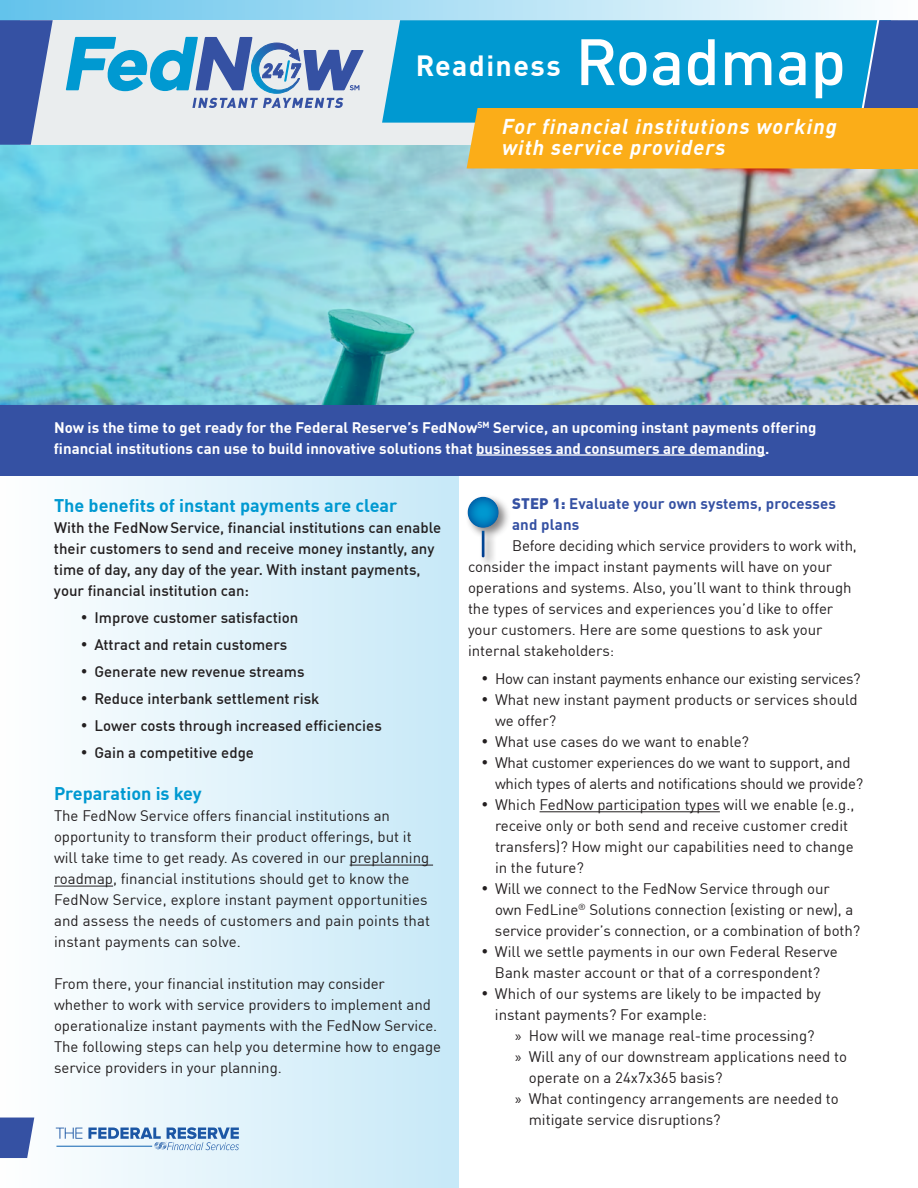
<style>
.page{position:relative;width:918px;height:1188px;background:#fff}
.page>*{position:absolute;margin:0;border:0;box-sizing:border-box;transform-origin:0 0}
.t1{font:500 64.35px "DINOT";color:#fff}
.t2{font:700 28.65px "DINOT";letter-spacing:.05em;color:#fff}
.List_Paragraph{font:italic 700 21px/21px "DINOT";letter-spacing:.05em;color:#fff}
.t3{font:700 18px "DINOT";color:#0099d1}
.t4{font:15px/21px "DINOT";color:#231f20}
.t5{font:500 15px/21px "DINOT";color:#231f20}
.t6{font:700 15px/21px "DINOT";color:#fff}
.t7{font:15px "DINOT";letter-spacing:-.02em;color:#231f20}
.t8{font:700 15px/21px "DINOT";letter-spacing:.01em;color:#3551a3}
.s1{font-weight:900}
.s2{font-family:"Myriad Pro"}
</style>
<div class="page">
<img style="left:0;top:0;width:918px;height:405px">
<div style="left:0;top:475px;width:459px;height:713px;background:linear-gradient(to right,#fefefe,#c7e9f8)"></div>
<div style="left:20px;top:20px;width:878px;height:125px;background:#eaedee"></div>
<svg style="left:65px;top:36px;width:299px;height:72px"></svg>
<svg style="left:382px;top:20px;width:85px;height:103px;background:#1aa2d4"></svg>
<svg style="left:0;top:20px;width:53px;height:125px"></svg>
<svg style="left:467px;top:20px;width:451px;height:148px;background:#5f9c8b"></svg>
<div style="left:850px;top:108px;width:68px;height:60px;background:#fbad18"></div>
<div style="left:0;top:405px;width:918px;height:70px;background:#3551a3"></div>
<hr style="left:476px;top:454px;width:289px;height:2px;background:#fff">
<svg style="left:56px;top:1128px;width:26px;height:11px"></svg>
<svg style="left:88px;top:1127px;width:151px;height:23px;background:#a3bfdd"></svg>
<hr style="left:56px;top:1146px;width:96px;height:1px;background:#0d62b0">
<svg style="left:0;top:1118px;width:34px;height:40px"></svg>
<div style="left:465px;top:494px;width:46px;height:75px;background:#231f20;opacity:.55"></div>
<svg style="left:466px;top:494px;width:33px;height:65px"></svg>
<hr style="left:350px;top:865px;width:83px;height:1px;background:#231f20">
<hr style="left:54px;top:886px;width:59px;height:1px;background:#231f20">
<hr style="left:540px;top:811px;width:180px;height:1px;background:#231f20">
<h1 class="t1" style="left:575px;top:12px;width:272px">Roadmap</h1>
<p class="List_Paragraph" style="left:502px;top:114px;width:336px">For financial institutions working with service providers</p>
<h1 class="t2" style="left:416px;top:43px;width:146px">Readiness</h1>
<p class="t6" style="left:54px;top:415px;width:764px">Now is the time to get ready for the Federal Reserve’s FedNow<sup>SM</sup> Service, an upcoming instant payments offering financial institutions can use to build innovative solutions that businesses and consumers are demanding.</p>
<p class="t3" style="left:54px;top:491px;width:345px">The benefits of instant payments are clear</p>
<p class="t5" style="left:54px;top:515px;width:389px">With the FedNowService, financial institutions can enable their customers to send and receive money instantly, any time of day, any day of the year. With instant payments, your financial institution can:</p>
<p class="t5" style="left:81px;top:606px;width:219px">• Improve customer satisfaction</p>
<p class="t5" style="left:81px;top:633px;width:208px">• Attract and retain customers</p>
<p class="t5" style="left:81px;top:660px;width:225px">• Generate new revenue streams</p>
<p class="t5" style="left:81px;top:687px;width:240px">• Reduce interbank settlement risk</p>
<p class="t5" style="left:81px;top:714px;width:302px">• Lower costs through increased efficiencies</p>
<p class="t5" style="left:81px;top:741px;width:175px">• Gain a competitive edge</p>
<p class="t3" style="left:54px;top:780px;width:149px">Preparation is key</p>
<p class="t4" style="left:54px;top:804px;width:378px">The FedNow Service offers financial institutions an opportunity to transform their product offerings, but it will take time to get ready. As covered in our preplanning roadmap, financial institutions should get to know the FedNow Service, explore instant payment opportunities and assess the needs of customers and pain points that instant payments can solve.</p>
<p class="t4" style="left:54px;top:972px;width:389px">From there, your financial institution may consider whether to work with service providers to implement and operationalize instant payments with the FedNow Service.<br>The following steps can help you determine how to engage service providers in your planning.</p>
<p class="t8" style="left:512px;top:492px;width:325px"><span class="s1">STEP 1:</span> Evaluate your own systems, processes and plans</p>
<p class="t4" style="left:468px;top:534px;width:390px;text-indent:44px">Before deciding which service providers to work with, consider the impact instant payments will have on your operations and systems. Also, you’ll want to think through the types of services and experiences you’d like to offer your customers. Here are some questions to ask your internal stakeholders:</p>
<p class="t7" style="left:482px;top:667px;width:381px">• How can instant payments enhance our existing services?</p>
<p class="t4" style="left:495px;top:688px;width:364px;text-indent:-14px">• What new instant payment products or services should we offer?</p>
<p class="t4" style="left:482px;top:730px;width:269px">• What use cases do we want to enable?</p>
<p class="t4" style="left:495px;top:751px;width:370px;text-indent:-14px">• What customer experiences do we want to support, and which types of alerts and notifications should we provide?</p>
<p class="t4" style="left:495px;top:793px;width:361px;text-indent:-14px">• Which FedNow participation types will we enable (e.g., receive only or both send and receive customer credit transfers)? How might our capabilities need to change in the future?</p>
<p class="t4" style="left:495px;top:877px;width:367px;text-indent:-13px">• Will we connect to the FedNow Service through our own FedLine<sup>®</sup> Solutions connection (existing or new), a service provider’s connection, or a combination of both?</p>
<p class="t4" style="left:481px;top:940px;width:358px;text-align:center">• Will we settle payments in our own Federal Reserve<br>Bank master account or that of a correspondent?</p>
<p class="t4" style="left:495px;top:982px;width:327px;text-indent:-14px">• Which of our systems are likely to be impacted by instant payments? For example:</p>
<p class="t4" style="left:515px;top:1024px;width:301px"><span class="s2">»</span> How will we manage real-time processing?</p>
<p class="t4" style="left:529px;top:1045px;width:320px;text-indent:-14px"><span class="s2">»</span> Will any of our downstream applications need to operate on a 24x7x365 basis?</p>
<p class="t4" style="left:529px;top:1087px;width:312px;text-indent:-14px"><span class="s2">»</span> What contingency arrangements are needed to mitigate service disruptions?</p>
</div>
